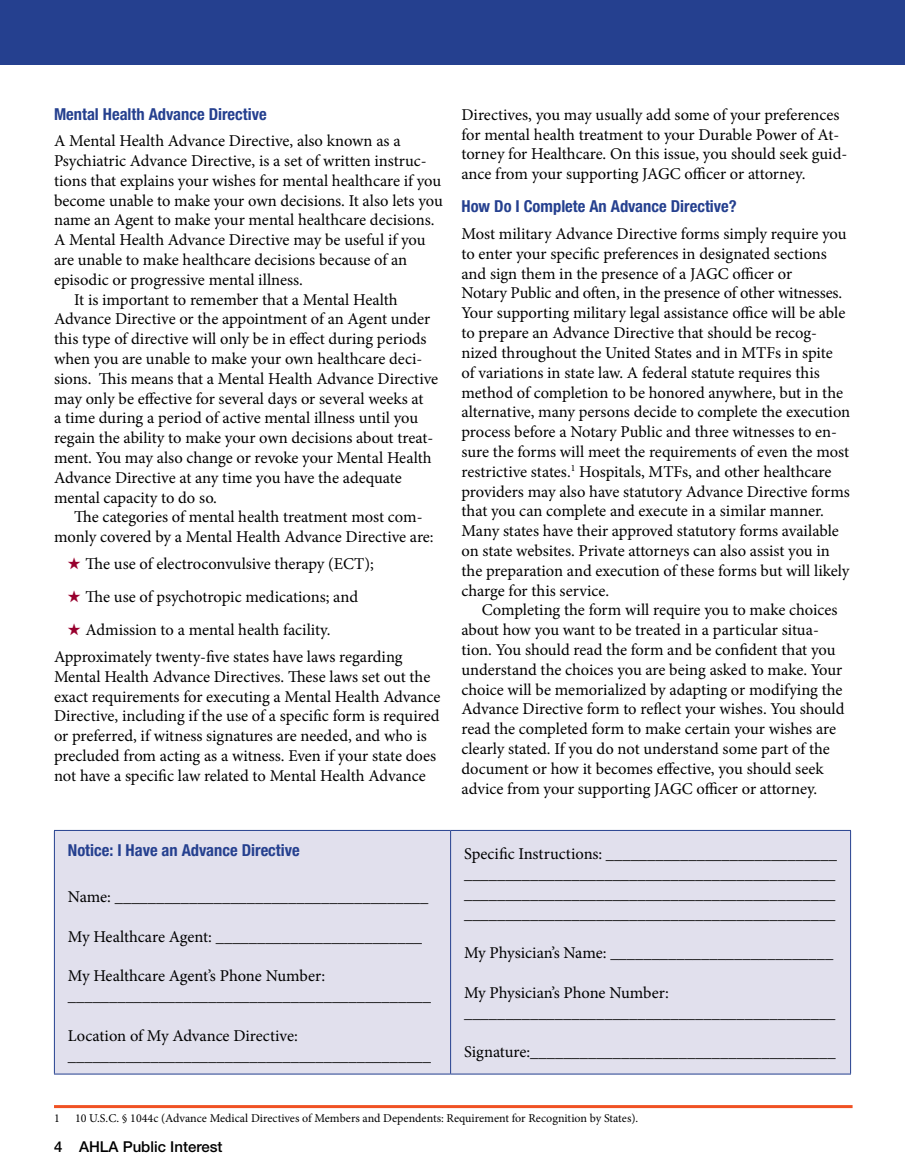
<style>
.page{position:relative;width:905px;height:1175px;background:#fff}
.page>*{position:absolute;margin:0;border:0;box-sizing:border-box;transform-origin:0 0}
.t1{font:16.5px/19.8px "Minion Pro";letter-spacing:-.005em;color:#000}
.t2{font:700 condensed 16.5px "Helvetica Neue LT Std";color:#25408f}
.t3{font:500 15px "Helvetica Neue LT Std";color:#000}
.t4{font:12px "Minion Pro";color:#000}
.s1{color:#98002e}
</style>
<div class="page">
<div style="left:0;top:0;width:904px;height:65px;background:#25408f"></div>
<div style="left:55px;top:831px;width:795px;height:242px;background:#e1e0ed"></div>
<hr style="left:54px;top:830px;width:396px;height:1px;background:#25408f">
<hr style="left:54px;top:830px;width:1px;height:243px;background:#25408f">
<hr style="left:450px;top:830px;width:400px;height:1px;background:#25408f">
<hr style="left:450px;top:830px;width:1px;height:243px;background:#25408f">
<hr style="left:850px;top:830px;width:1px;height:243px;background:#25408f">
<hr style="left:54px;top:1073px;width:396px;height:1px;background:#25408f">
<hr style="left:450px;top:1073px;width:400px;height:1px;background:#25408f">
<hr style="left:54px;top:1105px;width:798px;height:3px;background:#f05123">
<p class="t2" style="left:54px;top:104px;width:214px">Mental Health Advance Directive</p>
<p class="t1" style="left:54px;top:131px;width:348px">A Mental Health Advance Directive, also known as a</p>
<p class="t1" style="left:54px;top:151px;width:374px">Psychiatric Advance Directive, is a set of written instruc-</p>
<p class="t1" style="left:54px;top:171px;width:389px">tions that explains your wishes for mental healthcare if you</p>
<p class="t1" style="left:54px;top:190px;width:390px">become unable to make your own decisions. It also lets you</p>
<p class="t1" style="left:54px;top:210px;width:382px">name an Agent to make your mental healthcare decisions.</p>
<p class="t1" style="left:54px;top:230px;width:373px">A Mental Health Advance Directive may be useful if you</p>
<p class="t1" style="left:54px;top:250px;width:355px">are unable to make healthcare decisions because of an</p>
<p class="t1" style="left:54px;top:270px;width:250px">episodic or progressive mental illness.</p>
<p class="t1" style="left:74px;top:289px;width:325px">It is important to remember that a Mental Health</p>
<p class="t1" style="left:54px;top:309px;width:378px">Advance Directive or the appointment of an Agent under</p>
<p class="t1" style="left:54px;top:329px;width:374px">this type of directive will only be in effect during periods</p>
<p class="t1" style="left:54px;top:349px;width:370px">when you are unable to make your own healthcare deci-</p>
<p class="t1" style="left:54px;top:369px;width:385px">sions. This means that a Mental Health Advance Directive</p>
<p class="t1" style="left:54px;top:388px;width:371px">may only be effective for several days or several weeks at</p>
<p class="t1" style="left:54px;top:408px;width:366px">a time during a period of active mental illness until you</p>
<p class="t1" style="left:54px;top:428px;width:381px">regain the ability to make your own decisions about treat-</p>
<p class="t1" style="left:54px;top:448px;width:379px">ment. You may also change or revoke your Mental Health</p>
<p class="t1" style="left:54px;top:468px;width:349px">Advance Directive at any time you have the adequate</p>
<p class="t1" style="left:54px;top:487px;width:164px">mental capacity to do so.</p>
<p class="t1" style="left:74px;top:507px;width:350px">The categories of mental health treatment most com-</p>
<p class="t1" style="left:54px;top:527px;width:381px">monly covered by a Mental Health Advance Directive are:</p>
<p class="t1" style="left:67px;top:554px;width:308px"><span class="s1">★</span> The use of electroconvulsive therapy (ECT);</p>
<p class="t1" style="left:67px;top:587px;width:292px"><span class="s1">★</span> The use of psychotropic medications; and</p>
<p class="t1" style="left:54px;top:617px;width:350px;line-height:26.5px;text-indent:13px"><span class="s1">★</span> Admission to a mental health facility.<br>Approximately twenty-five states have laws regarding</p>
<p class="t1" style="left:54px;top:666px;width:388px">Mental Health Advance Directives. These laws set out the exact requirements for executing a Mental Health Advance Directive, including if the use of a specific form is required or preferred, if witness signatures are needed, and who is precluded from acting as a witness. Even if your state does not have a specific law related to Mental Health Advance</p>
<p class="t2" style="left:68px;top:840px;width:233px">Notice: I Have an Advance Directive</p>
<p class="t1" style="left:68px;top:887px;width:362px">Name: ______________________________________</p>
<p class="t1" style="left:68px;top:926px;width:356px">My Healthcare Agent: _________________________</p>
<p class="t1" style="left:68px;top:966px;width:364px">My Healthcare Agent’s Phone Number: ____________________________________________</p>
<p class="t1" style="left:68px;top:1025px;width:364px">Location of My Advance Directive: ____________________________________________</p>
<p class="t1" style="left:461px;top:105px;width:387px">Directives, you may usually add some of your preferences for mental health treatment to your Durable Power of At&shy;torney for Healthcare. On this issue, you should seek guid&shy;ance from your supporting JAGC officer or attorney.</p>
<p class="t2" style="left:461px;top:197px;width:277px">How Do I Complete An Advance Directive?</p>
<p class="t1" style="left:461px;top:224px;width:390px">Most military Advance Directive forms simply require you to enter your specific preferences in designated sections and sign them in the presence of a JAGC officer or<br>Notary Public and often, in the presence of other witnesses.<br>Your supporting military legal assistance office will be able to prepare an Advance Directive that should be recog&shy;nized throughout the United States and in MTFs in spite<br>of variations in state law. A federal statute requires this method of completion to be honored anywhere, but in the alternative, many persons decide to complete the execution process before a Notary Public and three witnesses to en&shy;sure the forms will meet the requirements of even the most restrictive states.<sup>1</sup> Hospitals, MTFs, and other healthcare providers may also have statutory Advance Directive forms that you can complete and execute in a similar manner.<br>Many states have their approved statutory forms available on state websites. Private attorneys can also assist you in the preparation and execution of these forms but will likely charge for this service.</p>
<p class="t1" style="left:461px;top:600px;width:384px;text-indent:20px">Completing the form will require you to make choices about how you want to be treated in a particular situa&shy;tion. You should read the form and be confident that you understand the choices you are being asked to make. Your choice will be memorialized by adapting or modifying the Advance Directive form to reflect your wishes. You should read the completed form to make certain your wishes are clearly stated. If you do not understand some part of the document or how it becomes effective, you should seek advice from your supporting JAGC officer or attorney.</p>
<p class="t1" style="left:464px;top:844px;width:374px;text-align:justify">Specific Instructions: ____________________________ _____________________________________________ _____________________________________________ _____________________________________________</p>
<p class="t1" style="left:464px;top:943px;width:370px">My Physician’s Name: ___________________________</p>
<p class="t1" style="left:464px;top:982px;width:373px">My Physician’s Phone Number: _____________________________________________</p>
<p class="t1" style="left:464px;top:1042px;width:373px">Signature:_____________________________________</p>
<p class="t4" style="left:54px;top:1109px;width:7px">1</p>
<p class="t4" style="left:75px;top:1109px;width:564px">10 U.S.C. § 1044c (Advance Medical Directives of Members and Dependents: Requirement for Recognition by States).</p>
<p class="t3" style="left:54px;top:1138px;width:170px">4 AHLA Public Interest</p>
</div>
